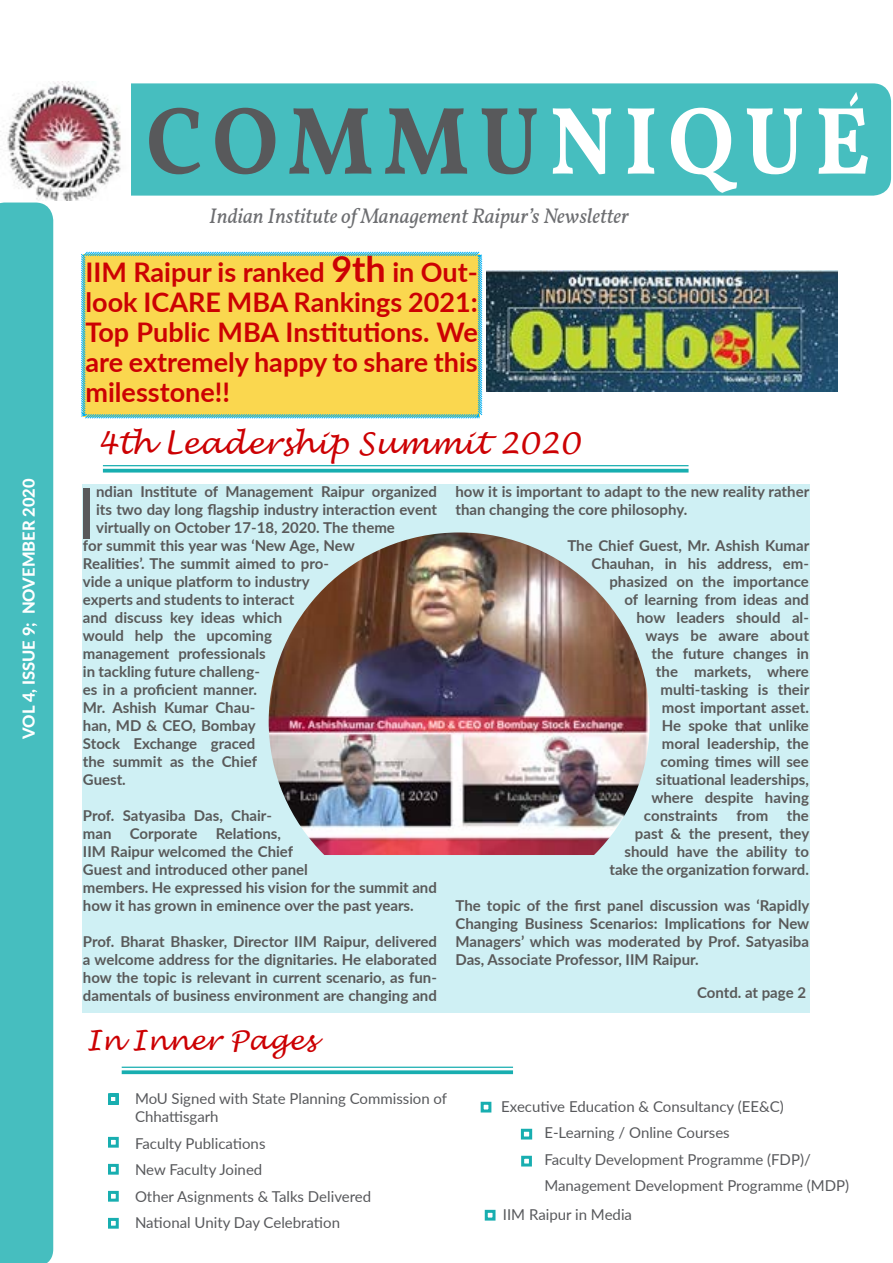
<style>
.page{position:relative;width:893px;height:1263px;background:#fff}
.page>*{position:absolute;margin:0;border:0;box-sizing:border-box;transform-origin:0 0}
.t1{font:700 96px "Vollkorn";letter-spacing:.11em;color:#58595b;scale:.93 1}
.t2{font:69.9px "Lato";color:#58595b}
.t3{font:italic 30px "Lucida Handwriting";color:#cc0103}
.t4{font:700 27px/30px "Lato";color:#cc0103;text-align:justify}
.t5{font:italic 27px "Lucida Handwriting";color:#cc0103}
.t6{font:italic 21px "Vollkorn";color:#6d6e71}
.t7{font:800 16.5px "Lato";color:#fff}
.t8{font:700 15px/18px "Lato";color:#595959}
.t9{font:15px/26.5px "Lato";color:#58595c}
.s1{color:#fff}
.s2{font-size:36px}
.s3{color:#58595b}
</style>
<div class="page">
<div style="left:131px;top:83px;width:760px;height:113px;background:#46bebf"></div>
<div style="left:0;top:203px;width:53px;height:1060px;background:#46bebf"></div>
<div style="left:108px;top:1164px;width:11px;height:11px;border:3px solid #18aeb0"></div>
<img style="left:0;top:81px;width:121px;height:119px">
<div style="left:108px;top:1137px;width:11px;height:11px;border:3px solid #18aeb0"></div>
<svg style="left:108px;top:1093px;width:11px;height:12px"></svg>
<div style="left:521px;top:1129px;width:11px;height:10px;border:3px solid #18aeb0"></div>
<div style="left:485px;top:1210px;width:10px;height:10px;border:3px solid #18aeb0"></div>
<div style="left:481px;top:1102px;width:10px;height:10px;border:3px solid #18aeb0"></div>
<hr style="left:103px;top:465px;width:585px;height:1px;background:#18aeb0">
<svg style="left:103px;top:469px;width:585px;height:4px;fill:#18aeb0"></svg>
<div style="left:83px;top:485px;width:727px;height:528px;background:#cff0f4"></div>
<img style="left:269px;top:532px;width:381px;height:323px">
<div style="left:108px;top:1191px;width:11px;height:11px;border:3px solid #18aeb0"></div>
<svg style="left:81px;top:251px;width:402px;height:168px"></svg>
<img style="left:486px;top:270px;width:351px;height:122px">
<div style="left:108px;top:1218px;width:11px;height:11px;border:3px solid #18aeb0"></div>
<div style="left:521px;top:1156px;width:11px;height:10px;border:3px solid #18aeb0"></div>
<hr style="left:122px;top:1067px;width:391px;height:1px;background:#18aeb0">
<svg style="left:122px;top:1070px;width:391px;height:4px;fill:#18aeb0"></svg>
<svg style="left:847px;top:92px;width:13px;height:15px"></svg>
<p class="t7" style="left:16px;top:739px;width:262px;rotate:-90deg">VOL 4, ISSUE 9; NOVEMBER 2020</p>
<h1 class="t1" style="left:146px;top:69px;width:780px">COMMU<span class="s1">NIQUE</span></h1>
<h3 class="t6" style="left:209px;top:200px;width:421px">Indian Institute of Management Raipur’s Newsletter</h3>
<h3 class="t4" style="left:85px;top:256px;width:394px">IIM Raipur is ranked <span class="s2">9th</span> in Out&shy;look ICARE MBA Rankings 2021:<br>Top Public MBA Institutions. We are extremely happy to share this milesstone!!</h3>
<h3 class="t3" style="left:98px;top:426px;width:484px">4th Leadership Summit 2020</h3>
<h2 class="t2" style="left:77px;top:463px;width:21px">I</h2>
<p class="t8" style="left:96px;top:482px;width:342px"><span class="s3">ndian</span> Institute of Management Raipur organized</p>
<p class="t8" style="left:96px;top:500px;width:342px">its two day long flagship industry interaction event</p>
<p class="t8" style="left:96px;top:518px;width:300px">virtually on October 17-18, 2020. The theme</p>
<p class="t8" style="left:83px;top:536px;width:273px">for summit this year was ‘New Age, New</p>
<p class="t8" style="left:83px;top:554px;width:247px">Realities’. The summit aimed to pro-</p>
<p class="t8" style="left:83px;top:572px;width:228px">vide a unique platform to industry</p>
<p class="t8" style="left:83px;top:590px;width:213px">experts and students to interact</p>
<p class="t8" style="left:83px;top:608px;width:201px">and discuss key ideas which</p>
<p class="t8" style="left:83px;top:626px;width:190px">would help the upcoming</p>
<p class="t8" style="left:83px;top:644px;width:184px">management professionals</p>
<p class="t8" style="left:83px;top:662px;width:179px">in tackling future challeng-</p>
<p class="t8" style="left:83px;top:680px;width:175px">es in a proficient manner.</p>
<p class="t8" style="left:83px;top:698px;width:174px">Mr. Ashish Kumar Chau-</p>
<p class="t8" style="left:83px;top:716px;width:174px">han, MD &amp; CEO, Bombay</p>
<p class="t8" style="left:83px;top:734px;width:174px">Stock Exchange graced</p>
<p class="t8" style="left:83px;top:752px;width:176px">the summit as the Chief</p>
<p class="t8" style="left:83px;top:770px;width:44px">Guest.</p>
<p class="t8" style="left:83px;top:806px;width:355px">Prof. Satyasiba Das, Chair-<br>man Corporate Relations,<br>IIM Raipur welcomed the Chief<br>Guest and introduced other panel<br>members. He expressed his vision for the summit and how it has grown in eminence over the past years.</p>
<p class="t8" style="left:83px;top:932px;width:355px;text-align:justify">Prof. Bharat Bhasker, Director IIM Raipur, delivered a welcome address for the dignitaries. He elaborated how the topic is relevant in current scenario, as fun&shy;damentals of business environment are changing and</p>
<h3 class="t5" style="left:86px;top:1024px;width:231px">In Inner Pages</h3>
<p class="t8" style="left:455px;top:482px;width:355px">how it is important to adapt to the new reality rather than changing the core philosophy.</p>
<p class="t8" style="left:567px;top:536px;width:243px;text-align:right">The Chief Guest, Mr. Ashish Kumar<br>Chauhan, in his address, em&shy;phasized on the importance<br>of learning from ideas and<br>how leaders should al-<br>ways be aware about<br>the future changes in<br>the markets, where multi-tasking is their<br>most important asset.<br>He spoke that unlike<br>moral leadership, the<br>coming times will see<br>situational leaderships,<br>where despite having<br>constraints from the<br>past &amp; the present, they<br>should have the ability to<br>take the organization forward.</p>
<p class="t8" style="left:455px;top:896px;width:355px;text-align:justify">The topic of the first panel discussion was ‘Rapidly Changing Business Scenarios: Implications for New Managers’ which was moderated by Prof. Satyasiba Das, Associate Professor, IIM Raipur.</p>
<p class="t8" style="left:697px;top:983px;width:111px">Contd. at page 2</p>
<p class="t9" style="left:135px;top:1089px;width:314px;line-height:18px">MoU Signed with State Planning Commission of<br>Chhattisgarh</p>
<p class="t9" style="left:135px;top:1129px;width:238px">Faculty Publications<br>New Faculty Joined<br>Other Asignments &amp; Talks Delivered<br>National Unity Day Celebration</p>
<p class="t9" style="left:501px;top:1093px;width:284px">Executive Education &amp; Consultancy (EE&amp;C)</p>
<p class="t9" style="left:544px;top:1119px;width:306px">E-Learning / Online Courses<br>Faculty Development Programme (FDP)/<br>Management Development Programme (MDP)</p>
<p class="t9" style="left:503px;top:1201px;width:131px">IIM Raipur in Media</p>
</div>
